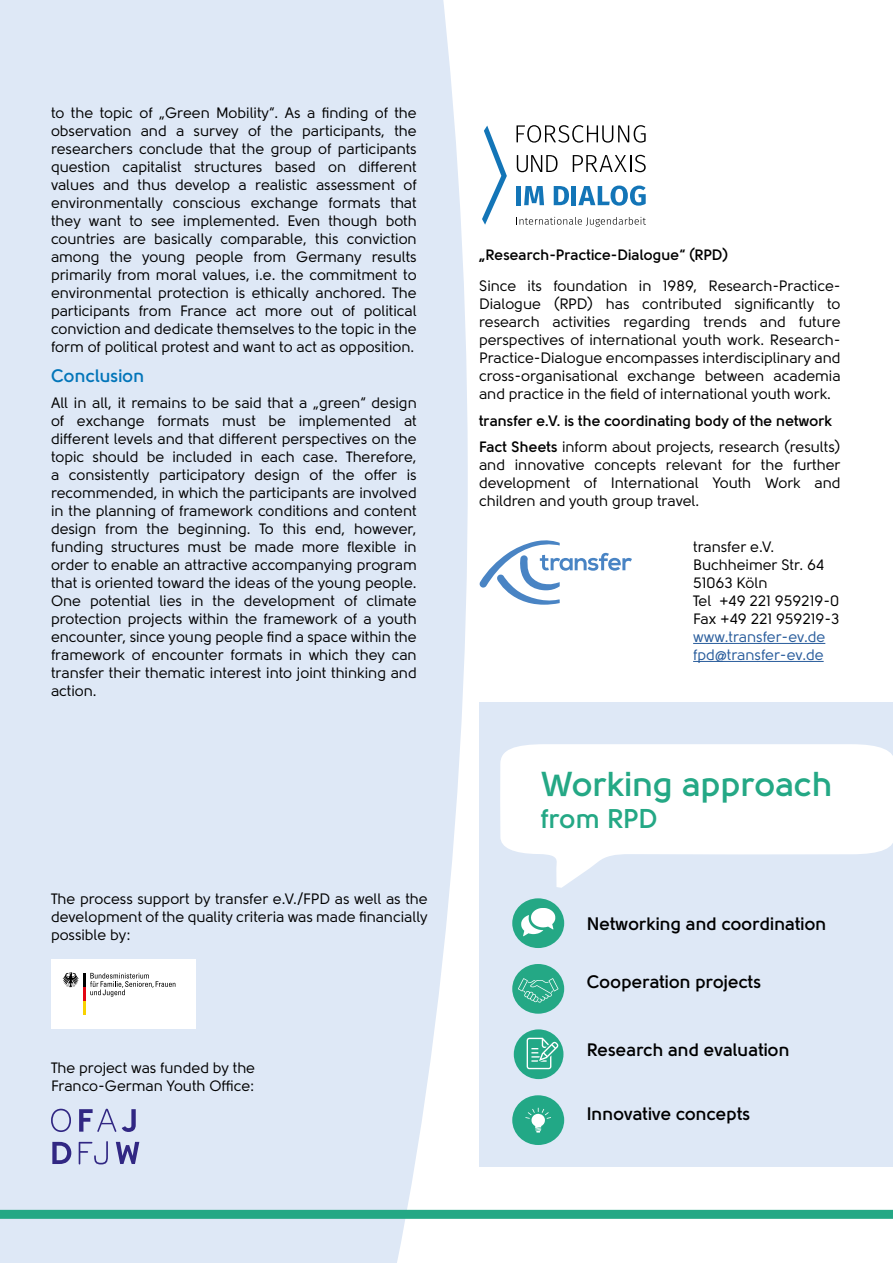
<style>
.page{position:relative;width:893px;height:1263px;background:#fff}
.page>*{position:absolute;margin:0;border:0;box-sizing:border-box;transform-origin:0 0}
.t1{font:700 34.5px "Solomon";color:#24a885}
.t2{font:700 27px "Solomon";color:#24a885}
.t3{font:700 18px "Solomon";color:#000}
.t4{font:700 18px "Solomon";color:#0275b9}
.t5{font:15px/18px "Solomon";color:#000;text-align:justify}
.t6{font:700 15px/26.5px "Solomon";color:#000}
.t7{font:15px/18px "Solomon";color:#275b9b}
.s1{font-weight:400}
</style>
<div class="page">
<div style="left:0;top:0;width:469px;height:1263px;background:#dee8f6"></div>
<div style="left:0;top:1210px;width:893px;height:9px;background:#24a885"></div>
<div style="left:479px;top:702px;width:414px;height:464px;background:#dee8f6"></div>
<div style="left:512px;top:964px;width:52px;height:50px;background:#24a885;border-radius:50%"></div>
<svg style="left:518px;top:978px;width:40px;height:25px"></svg>
<div style="left:512px;top:898px;width:52px;height:50px;background:#24a885;border-radius:50%"></div>
<svg style="left:521px;top:908px;width:34px;height:28px"></svg>
<svg style="left:512px;top:1095px;width:52px;height:50px"></svg>
<svg style="left:500px;top:744px;width:393px;height:144px;fill:#fff"></svg>
<div style="left:514px;top:1029px;width:49px;height:50px;background:#22a886;border-radius:50%"></div>
<svg style="left:527px;top:1038px;width:31px;height:31px"></svg>
<hr style="left:693px;top:643px;width:132px;height:1px;background:#275b9b">
<hr style="left:693px;top:661px;width:131px;height:1px;background:#275b9b">
<svg style="left:479px;top:540px;width:153px;height:65px"></svg>
<svg style="left:516px;top:125px;width:130px;height:18px"></svg>
<svg style="left:517px;top:155px;width:40px;height:17px"></svg>
<svg style="left:573px;top:155px;width:73px;height:17px"></svg>
<hr style="left:517px;top:186px;width:4px;height:19px;background:#1375b7">
<svg style="left:524px;top:186px;width:20px;height:19px"></svg>
<svg style="left:554px;top:186px;width:15px;height:19px"></svg>
<hr style="left:572px;top:186px;width:4px;height:19px;background:#1375b7">
<svg style="left:578px;top:186px;width:68px;height:20px"></svg>
<svg style="left:519px;top:217px;width:127px;height:10px"></svg>
<svg style="left:482px;top:126px;width:25px;height:99px"></svg>
<div style="left:51px;top:959px;width:144px;height:69px;background:#fff"></div>
<svg style="left:63px;top:972px;width:112px;height:42px"></svg>
<svg style="left:52px;top:1142px;width:19px;height:22px"></svg>
<svg style="left:79px;top:1141px;width:29px;height:23px"></svg>
<svg style="left:116px;top:1142px;width:23px;height:22px"></svg>
<svg style="left:51px;top:1109px;width:20px;height:23px"></svg>
<svg style="left:79px;top:1109px;width:37px;height:23px"></svg>
<svg style="left:122px;top:1109px;width:14px;height:23px"></svg>
<p class="t5" style="left:51px;top:103px;width:367px">to the topic of „Green Mobility“. As a finding of the observation and a survey of the participants, the researchers conclude that the group of participants question capitalist structures based on different values and thus develop a realistic assessment of environmentally conscious exchange formats that they want to see implemented. Even though both countries are basically comparable, this conviction among the young people from Germany results primarily from moral values, i.e. the commitment to environmental protection is ethically anchored. The participants from France act more out of political conviction and dedicate themselves to the topic in the form of political protest and want to act as opposition.</p>
<p class="t4" style="left:51px;top:365px;width:95px">Conclusion</p>
<p class="t5" style="left:51px;top:394px;width:367px">All in all, it remains to be said that a „green“ design of exchange formats must be implemented at different levels and that different perspectives on the topic should be included in each case. Therefore, a consistently participatory design of the offer is recommended, in which the participants are involved in the planning of framework conditions and content design from the beginning. To this end, however, funding structures must be made more flexible in order to enable an attractive accompanying program that is oriented toward the ideas of the young people.<br>One potential lies in the development of climate protection projects within the framework of a youth encounter, since young people find a space within the framework of encounter formats in which they can transfer their thematic interest into joint thinking and action.</p>
<p class="t5" style="left:51px;top:890px;width:378px">The process support by transfer e.V./FPD as well as the development of the quality criteria was made financially possible by:</p>
<p class="t5" style="left:51px;top:1059px;width:206px">The project was funded by the<br>Franco-German Youth Office:</p>
<p class="t6" style="left:479px;top:242px;width:251px">„Research-Practice-Dialogue“ (RPD)</p>
<p class="t5" style="left:479px;top:277px;width:363px">Since its foundation in 1989, Research-Practice-Dialogue (RPD) has contributed significantly to research activities regarding trends and future perspectives of international youth work. Research-Practice-Dialogue encompasses interdisciplinary and cross-organisational exchange between academia and practice in the field of international youth work.</p>
<p class="t6" style="left:479px;top:407px;width:363px">transfer e.V. is the coordinating body of the network<br>Fact Sheets <span class="s1">inform about projects, research (results)</span></p>
<p class="t5" style="left:479px;top:456px;width:363px">and innovative concepts relevant for the further development of International Youth Work and children and youth group travel.</p>
<p class="t5" style="left:693px;top:538px;width:148px;text-align:left">transfer e.V.<br>Buchheimer Str. 64<br>51063 Köln<br>Tel +49 221 959219-0<br>Fax +49 221 959219-3</p>
<p class="t7" style="left:693px;top:628px;width:134px">www.transfer-ev.de fpd@transfer-ev.de</p>
<h1 class="t1" style="left:541px;top:764px;width:293px">Working approach</h1>
<h2 class="t2" style="left:541px;top:803px;width:118px">from RPD</h2>
<p class="t3" style="left:587px;top:913px;width:241px">Networking and coordination</p>
<p class="t3" style="left:587px;top:972px;width:176px">Cooperation projects</p>
<p class="t3" style="left:587px;top:1040px;width:205px">Research and evaluation</p>
<p class="t3" style="left:587px;top:1103px;width:165px">Innovative concepts</p>
</div>
